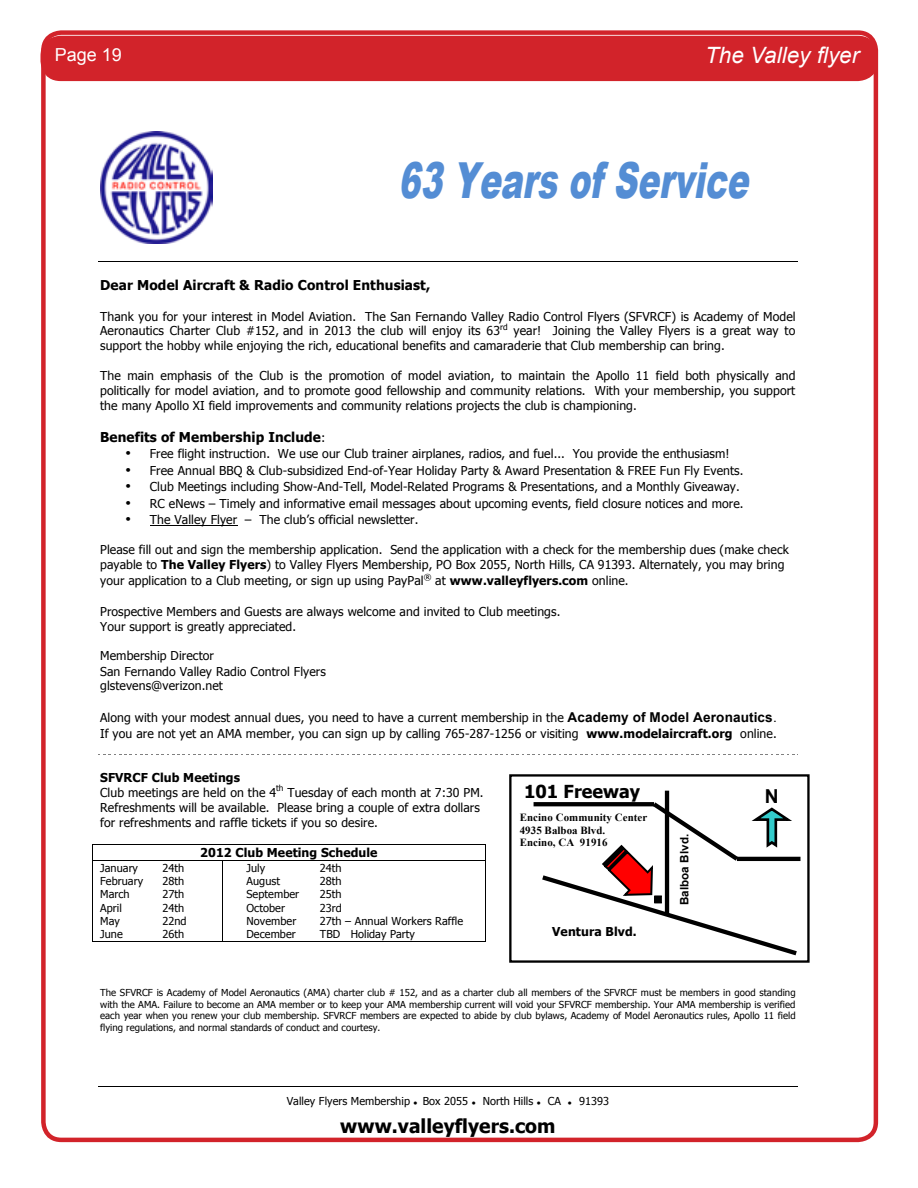
<style>
.page{position:relative;width:918px;height:1188px;background:#fff}
.page>*{position:absolute;margin:0;border:0;box-sizing:border-box;transform-origin:0 0}
.t1{font:italic 900 49.65px "Arial";color:#548dd4;scale:.66 1}
.t2{font:italic 22.5px "Arial";color:#fff}
.t3{font:700 19.2px "Tahoma";letter-spacing:.005em;color:#000}
.t4{font:700 19.2px "Arial";color:#000}
.t5{font:18px "Arial";color:#fff}
.t6{font:700 17.85px "Tahoma";color:#000}
.t7{font:700 13.65px "Tahoma";letter-spacing:.01em;color:#000}
.t8{font:12.3px/14.9px "Tahoma";letter-spacing:.005em;color:#000}
.t9{font:700 12.3px "Tahoma";letter-spacing:.01em;color:#000}
.t10{font:700 11.55px "Arial";letter-spacing:.005em;color:#000}
.t11{font:10.95px "Tahoma";letter-spacing:.005em;color:#000}
.t12{font:700 10.95px/12.5px "Times New Roman";letter-spacing:.005em;color:#000}
.t13{font:9.6px/11.7px "Tahoma";letter-spacing:.005em;color:#000;text-align:justify}
.t14{font:8.25px "Tahoma";color:#000}
.s1{font-weight:400;font-size:12.3px}
.s2{font-weight:700}
.s3{font-weight:400}
.s4{font-family:"Arial";font-weight:700;font-size:13.65px}
.s5{font-family:"Arial";font-size:13.65px}
</style>
<div class="page">
<hr style="left:98px;top:1087px;width:700px;height:1px;background:#000">
<img style="left:100px;top:132px;width:112px;height:111px">
<hr style="left:98px;top:261px;width:700px;height:1px;background:#000">
<hr style="left:150px;top:526px;width:87px;height:1px;background:#000">
<svg style="left:98px;top:754px;width:700px;height:1px"></svg>
<hr style="left:93px;top:844px;width:392px;height:1px;background:#000">
<hr style="left:93px;top:860px;width:62px;height:1px;background:#000">
<hr style="left:155px;top:860px;width:67px;height:1px;background:#000">
<hr style="left:223px;top:860px;width:86px;height:1px;background:#000">
<hr style="left:309px;top:860px;width:176px;height:1px;background:#000">
<svg style="left:92px;top:844px;width:1px;height:98px"></svg>
<hr style="left:93px;top:941px;width:62px;height:1px;background:#000">
<hr style="left:154px;top:941px;width:68px;height:1px;background:#000">
<svg style="left:222px;top:860px;width:1px;height:82px"></svg>
<hr style="left:223px;top:941px;width:86px;height:1px;background:#000">
<hr style="left:308px;top:941px;width:177px;height:1px;background:#000">
<svg style="left:485px;top:844px;width:1px;height:98px"></svg>
<div style="left:509px;top:774px;width:301px;height:189px;border:2px solid #000"></div>
<svg style="left:534px;top:802px;width:3px;height:4px"></svg>
<hr style="left:665px;top:791px;width:4px;height:124px;background:#000">
<svg style="left:537px;top:798px;width:264px;height:158px"></svg>
<div style="left:552px;top:924px;width:100px;height:24px;background:#fff"></div>
<div style="left:41px;top:30px;width:837px;height:1112px;border:4px solid #d2232a;border-radius:18px"></div>
<div style="left:41px;top:36px;width:836px;height:44px;background:#d2232a;border-radius:20px"></div>
<div style="left:40px;top:36px;width:838px;height:45px;border:2px solid #d2232a;border-radius:20px"></div>
<p class="t5" style="left:55px;top:43px;width:69px">Page 19</p>
<p class="t2" style="left:705px;top:40px;width:156px">The Valley flyer</p>
<p class="t1" style="left:398px;top:153px;width:546px">63 Years ofService</p>
<p class="t7" style="left:100px;top:276px;width:332px">Dear Model Aircraft &amp; Radio Control Enthusiast,</p>
<p class="t8" style="left:100px;top:308px;width:697px">Thank you for your interest in Model Aviation. The San Fernando Valley Radio Control Flyers (SFVRCF) is Academy of Model<br>Aeronautics Charter Club #152, and in 2013 the club will enjoy its 63</p>
<p class="t14" style="left:500px;top:321px;width:9px">rd</p>
<p class="t8" style="left:100px;top:323px;width:697px;text-indent:413px">year! Joining the Valley Flyers is a great way to support the hobby while enjoying the rich, educational benefits and camaraderie that Club membership can bring.</p>
<p class="t8" style="left:100px;top:368px;width:697px;text-align:justify">The main emphasis of the Club is the promotion of model aviation, to maintain the Apollo 11 field both physically and politically for model aviation, and to promote good fellowship and community relations. With your membership, you support the many Apollo XI field improvements and community relations projects the club is championing.</p>
<p class="t7" style="left:100px;top:427px;width:227px">Benefits of Membership Include<span class="s1">:</span></p>
<p class="t8" style="left:125px;top:446px;width:606px">• Free flight instruction. We use our Club trainer airplanes, radios, and fuel... You provide the enthusiasm!</p>
<p class="t8" style="left:125px;top:462px;width:620px">• Free Annual BBQ &amp; Club-subsidized End-of-Year Holiday Party &amp; Award Presentation &amp; FREE Fun Fly Events.</p>
<p class="t8" style="left:125px;top:479px;width:616px">• Club Meetings including Show-And-Tell, Model-Related Programs &amp; Presentations, and a Monthly Giveaway.</p>
<p class="t8" style="left:125px;top:495px;width:620px">• RC eNews – Timely and informative email messages about upcoming events, field closure notices and more.</p>
<p class="t8" style="left:125px;top:511px;width:295px">• The Valley Flyer – The club’s official newsletter.</p>
<p class="t8" style="left:100px;top:541px;width:690px;line-height:15.8px">Please fill out and sign the membership application. Send the application with a check for the membership dues (make check payable to <span class="s2">The Valley Flyers</span>) to Valley Flyers Membership, PO Box 2055, North Hills, CA 91393. Alternately, you may bring your application to a Club meeting, or sign up using PayPal</p>
<p class="t14" style="left:424px;top:571px;width:9px">®</p>
<p class="t9" style="left:435px;top:572px;width:195px"><span class="s3">at</span> www.valleyflyers.com <span class="s3">online.</span></p>
<p class="t8" style="left:100px;top:603px;width:462px">Prospective Members and Guests are always welcome and invited to Club meetings.<br>Your support is greatly appreciated.</p>
<p class="t8" style="left:100px;top:648px;width:227px">Membership Director<br>San Fernando Valley Radio Control Flyers glstevens@verizon.net</p>
<p class="t8" style="left:100px;top:709px;width:678px;line-height:15.6px">Along with your modest annual dues, you need to have a current membership in the <span class="s4">Academy of Model Aeronautics</span><span class="s5">.<br></span>If you are not yet an AMA member, you can sign up by calling 765-287-1256 or visiting <span class="s2">www.modelaircraft.org</span> online.</p>
<p class="t8" style="left:100px;top:769px;width:177px;line-height:15.3px"><span class="s2">SFVRCF Club Meetings<br></span>Club meetings are held on the 4</p>
<p class="t6" style="left:524px;top:779px;width:118px">101 Freeway</p>
<p class="t12" style="left:520px;top:811px;width:129px">Encino Community Center<br>4935 Balboa Blvd.<br>Encino, CA 91916</p>
<p class="t14" style="left:276px;top:783px;width:9px">th</p>
<p class="t8" style="left:100px;top:784px;width:385px;text-indent:187px">Tuesday of each month at 7:30 PM.<br>Refreshments will be available. Please bring a couple of extra dollars for refreshments and raffle tickets if you so desire.</p>
<p class="t9" style="left:200px;top:844px;width:179px">2012 Club Meeting Schedule</p>
<p class="t11" style="left:100px;top:860px;width:39px">January</p>
<p class="t11" style="left:162px;top:860px;width:23px">24th</p>
<p class="t11" style="left:247px;top:860px;width:20px">July</p>
<p class="t11" style="left:320px;top:860px;width:23px">24th</p>
<p class="t11" style="left:100px;top:874px;width:45px">February</p>
<p class="t11" style="left:162px;top:874px;width:23px">28th</p>
<p class="t11" style="left:247px;top:874px;width:35px">August</p>
<p class="t11" style="left:320px;top:874px;width:23px">28th</p>
<p class="t11" style="left:100px;top:887px;width:31px">March</p>
<p class="t11" style="left:162px;top:887px;width:23px">27th</p>
<p class="t11" style="left:247px;top:887px;width:54px">September</p>
<p class="t11" style="left:320px;top:887px;width:23px">25th</p>
<p class="t11" style="left:100px;top:900px;width:23px">April</p>
<p class="t11" style="left:162px;top:900px;width:23px">24th</p>
<p class="t11" style="left:247px;top:900px;width:40px">October</p>
<p class="t11" style="left:320px;top:900px;width:24px">23rd</p>
<p class="t11" style="left:100px;top:914px;width:21px">May</p>
<p class="t11" style="left:162px;top:914px;width:26px">22nd</p>
<p class="t11" style="left:247px;top:914px;width:51px">November</p>
<p class="t11" style="left:320px;top:914px;width:145px">27th – Annual Workers Raffle</p>
<p class="t11" style="left:100px;top:927px;width:24px">June</p>
<p class="t11" style="left:162px;top:927px;width:23px">26th</p>
<p class="t11" style="left:247px;top:927px;width:51px">December</p>
<p class="t11" style="left:320px;top:927px;width:97px">TBD Holiday Party</p>
<p class="t4" style="left:765px;top:783px;width:15px">N</p>
<p class="t10" style="left:677px;top:905px;width:73px;rotate:-90deg">Balboa Blvd.</p>
<p class="t9" style="left:552px;top:923px;width:86px">Ventura Blvd.</p>
<p class="t13" style="left:100px;top:986px;width:697px">The SFVRCF is Academy of Model Aeronautics (AMA) charter club # 152, and as a charter club all members of the SFVRCF must be members in good standing with the AMA. Failure to become an AMA member or to keep your AMA membership current will void your SFVRCF membership. Your AMA membership is verified each year when you renew your club membership. SFVRCF members are expected to abide by club bylaws, Academy of Model Aeronautics rules, Apollo 11 field flying regulations, and normal standards of conduct and courtesy.</p>
<p class="t11" style="left:287px;top:1093px;width:324px">Valley Flyers Membership ●● Box 2055 ●● North Hills ●● CA ●● 91393</p>
<p class="t3" style="left:340px;top:1113px;width:217px">www.valleyflyers.com</p>
</div>
